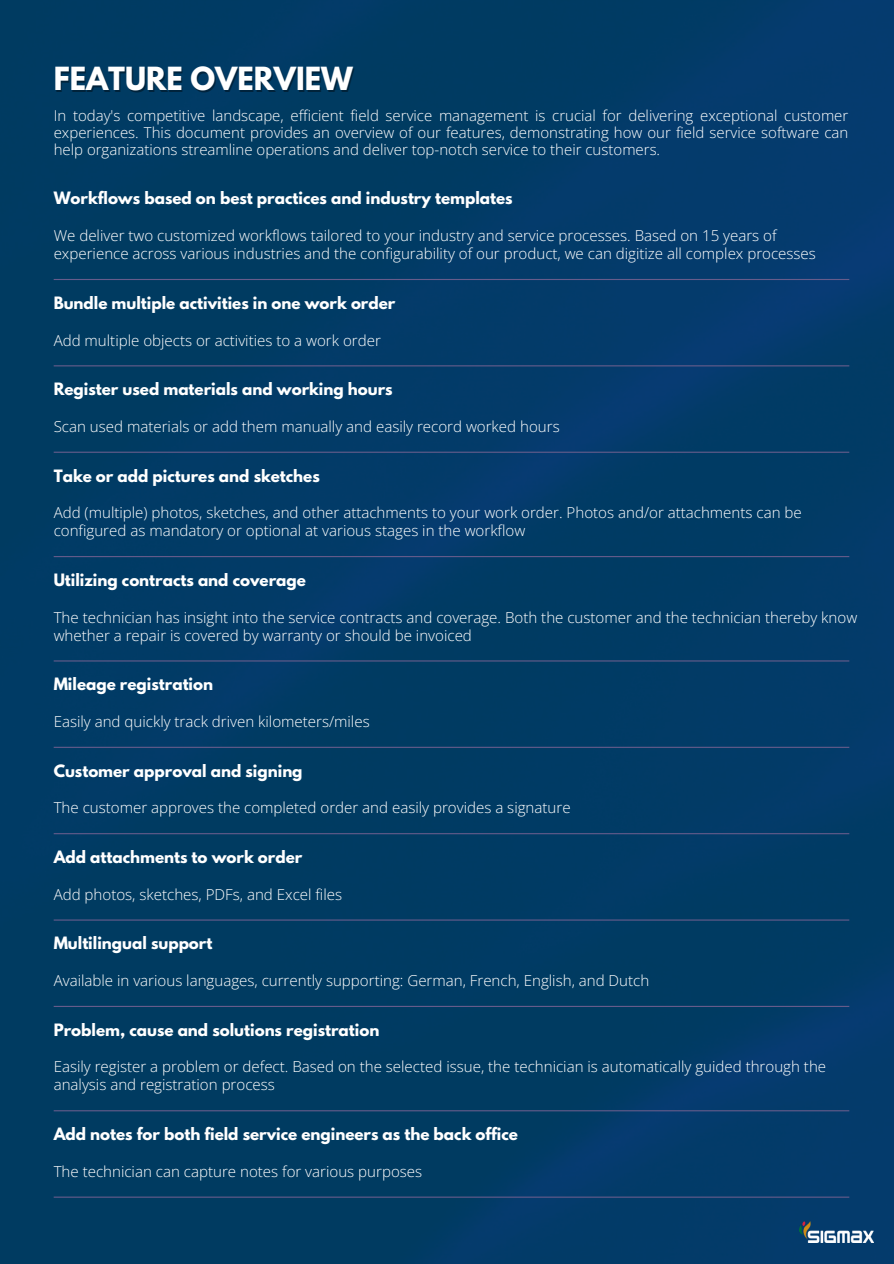
<style>
.page{position:relative;width:894px;height:1264px;background:#fff}
.page>*{position:absolute;margin:0;border:0;box-sizing:border-box;transform-origin:0 0}
.t1{font:700 28.2px "League Spartan";color:#fff}
.t2{font:300 15.15px/18px "Open Sans";color:#fff}
.t3{font:700 15.15px "League Spartan";color:#fff}
.t4{font:300 15px/16.8px "Open Sans";color:#fff;text-align:justify}
</style>
<div class="page">
<img style="left:0;top:0;width:893px;height:1263px">
<hr style="left:54px;top:279px;width:795px;height:1px;background:#665c8b">
<hr style="left:54px;top:556px;width:795px;height:1px;background:#665c8b">
<hr style="left:54px;top:451px;width:795px;height:2px;background:#665c8b">
<hr style="left:54px;top:660px;width:795px;height:1px;background:#665c8b">
<hr style="left:54px;top:919px;width:795px;height:1px;background:#665c8b">
<hr style="left:54px;top:1005px;width:795px;height:1px;background:#665c8b">
<img style="left:799px;top:1221px;width:74px;height:21px">
<hr style="left:54px;top:1110px;width:795px;height:1px;background:#665c8b">
<hr style="left:54px;top:1196px;width:795px;height:1px;background:#665c8b">
<hr style="left:54px;top:746px;width:795px;height:2px;background:#665c8b">
<hr style="left:54px;top:833px;width:795px;height:1px;background:#665c8b">
<hr style="left:54px;top:365px;width:795px;height:1px;background:#665c8b">
<p class="t1" style="left:54px;top:65px;width:300px">FEATURE OVERVIEW</p>
<p class="t4" style="left:54px;top:107px;width:796px">In today's competitive landscape, efficient field service management is crucial for delivering exceptional customer experiences. This document provides an overview of our features, demonstrating how our field service software can help organizations streamline operations and deliver top-notch service to their customers.</p>
<p class="t3" style="left:54px;top:191px;width:460px">Workflows based on best practices and industry templates</p>
<h2 class="t2" style="left:54px;top:226px;width:763px">We deliver two customized workflows tailored to your industry and service processes. Based on 15 years of experience across various industries and the configurability of our product, we can digitize all complex processes</h2>
<h2 class="t3" style="left:54px;top:295px;width:343px">Bundle multiple activities in one work order</h2>
<h1 class="t2" style="left:54px;top:330px;width:328px">Add multiple objects or activities to a work order</h1>
<h2 class="t3" style="left:54px;top:381px;width:340px">Register used materials and working hours</h2>
<p class="t2" style="left:54px;top:417px;width:507px">Scan used materials or add them manually and easily record worked hours</p>
<h2 class="t3" style="left:54px;top:468px;width:267px">Take or add pictures and sketches</h2>
<p class="t2" style="left:54px;top:503px;width:749px">Add (multiple) photos, sketches, and other attachments to your work order. Photos and/or attachments can be configured as mandatory or optional at various stages in the workflow</p>
<h2 class="t3" style="left:54px;top:572px;width:254px">Utilizing contracts and coverage</h2>
<p class="t2" style="left:54px;top:607px;width:804px">The technician has insight into the service contracts and coverage. Both the customer and the technician thereby know whether a repair is covered by warranty or should be invoiced</p>
<h2 class="t3" style="left:54px;top:676px;width:161px">Mileage registration</h2>
<p class="t2" style="left:54px;top:712px;width:317px">Easily and quickly track driven kilometers/miles</p>
<p class="t3" style="left:54px;top:763px;width:250px">Customer approval and signing</p>
<p class="t2" style="left:54px;top:798px;width:518px">The customer approves the completed order and easily provides a signature</p>
<p class="t3" style="left:54px;top:849px;width:250px">Add attachments to work order</p>
<h2 class="t2" style="left:54px;top:884px;width:290px">Add photos, sketches, PDFs, and Excel files</h2>
<h2 class="t3" style="left:54px;top:935px;width:160px">Multilingual support</h2>
<p class="t2" style="left:54px;top:971px;width:597px">Available in various languages, currently supporting: German, French, English, and Dutch</p>
<p class="t3" style="left:54px;top:1022px;width:327px">Problem, cause and solutions registration</p>
<h2 class="t2" style="left:54px;top:1057px;width:773px">Easily register a problem or defect. Based on the selected issue, the technician is automatically guided through the analysis and registration process</h2>
<h2 class="t3" style="left:54px;top:1126px;width:465px">Add notes for both field service engineers as the back office</h2>
<p class="t2" style="left:54px;top:1161px;width:370px">The technician can capture notes for various purposes</p>
</div>
